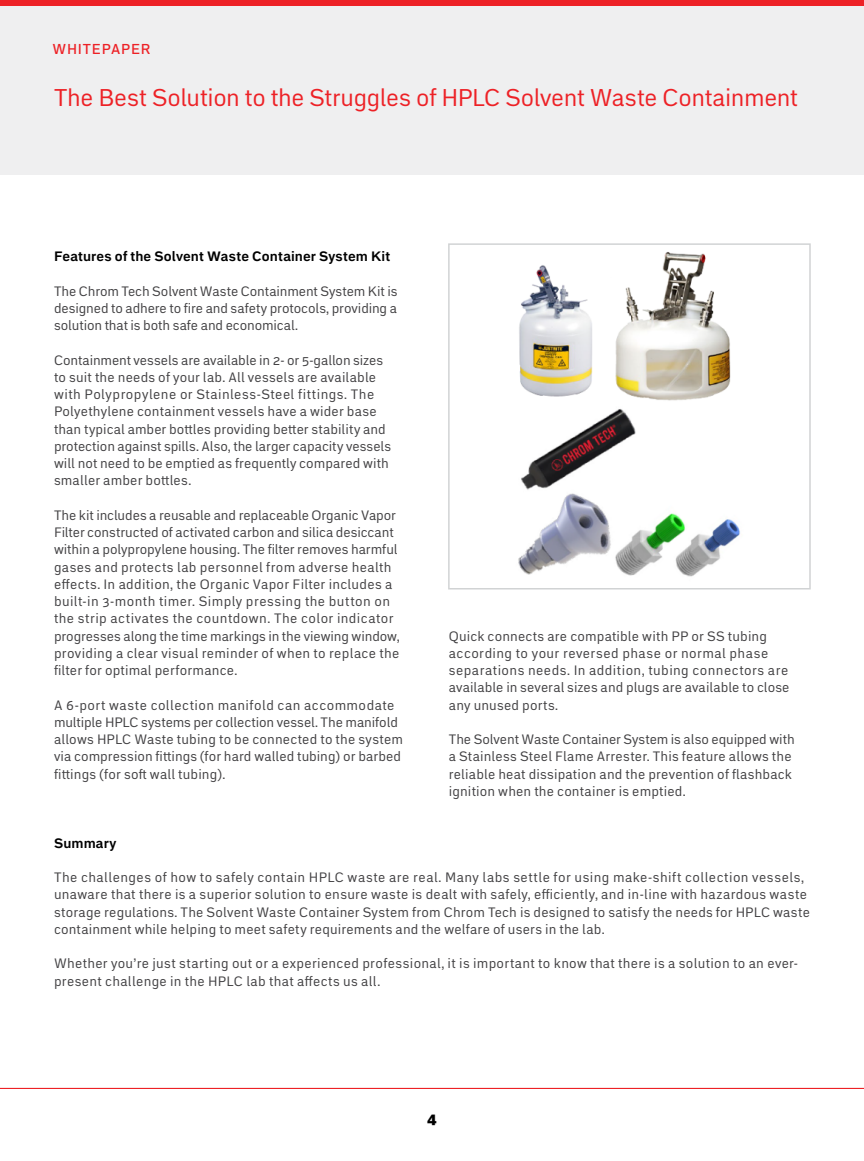
<style>
.page{position:relative;width:864px;height:1161px;background:#fff}
.page>*{position:absolute;margin:0;border:0;box-sizing:border-box;transform-origin:0 0}
.t1{font:24px "Embarcadero MVB Pro";letter-spacing:-.01em;color:#ed2126}
.t2{font:900 15px "Embarcadero MVB Pro";color:#000}
.t3{font:500 14.25px "Embarcadero MVB Pro";letter-spacing:.055em;color:#ed2126}
.BodyCop{font:13.5px/17.2px "Embarcadero MVB Pro";letter-spacing:.015em;color:#414042}
.Subtitles{font:700 13.5px "Embarcadero MVB Pro";letter-spacing:.01em;color:#000}
</style>
<div class="page">
<div style="left:0;top:0;width:864px;height:175px;background:#efeff0"></div>
<hr style="left:0;top:1088px;width:864px;height:1px;background:#ed2126">
<div style="left:0;top:0;width:864px;height:6px;background:#ed2126"></div>
<img style="left:518px;top:252px;width:222px;height:325px">
<div style="left:448px;top:243px;width:363px;height:347px;border:2px solid #d1d3d4"></div>
<p class="t3" style="left:53px;top:39px;width:99px">WHITEPAPER</p>
<h1 class="t1" style="left:54px;top:80px;width:745px">The Best Solution to the Struggles of HPLC Solvent Waste Containment</h1>
<p class="Subtitles" style="left:54px;top:247px;width:338px">Features of the Solvent Waste Container System Kit</p>
<p class="BodyCop" style="left:54px;top:282px;width:345px;text-align:justify">The Chrom Tech Solvent Waste Containment System Kit is designed to adhere to fire and safety protocols, providing a solution that is both safe and economical.</p>
<p class="BodyCop" style="left:54px;top:351px;width:339px">Containment vessels are available in 2- or 5-gallon sizes to suit the needs of your lab. All vessels are available with Polypropylene or Stainless-Steel fittings. The Polyethylene containment vessels have a wider base than typical amber bottles providing better stability and protection against spills. Also, the larger capacity vessels will not need to be emptied as frequently compared with smaller amber bottles.</p>
<p class="BodyCop" style="left:54px;top:506px;width:347px">The kit includes a reusable and replaceable Organic Vapor Filter constructed of activated carbon and silica desiccant within a polypropylene housing. The filter removes harmful gases and protects lab personnel from adverse health effects. In addition, the Organic Vapor Filter includes a built-in 3-month timer. Simply pressing the button on the strip activates the countdown. The color indicator progresses along the time markings in the viewing window, providing a clear visual reminder of when to replace the filter for optimal performance.</p>
<p class="BodyCop" style="left:54px;top:696px;width:351px">A 6-port waste collection manifold can accommodate multiple HPLC systems per collection vessel. The manifold allows HPLC Waste tubing to be connected to the system via compression fittings (for hard walled tubing) or barbed fittings (for soft wall tubing).</p>
<p class="BodyCop" style="left:449px;top:627px;width:342px">Quick connects are compatible with PP or SS tubing according to your reversed phase or normal phase separations needs. In addition, tubing connectors are available in several sizes and plugs are available to close any unused ports.</p>
<p class="BodyCop" style="left:449px;top:730px;width:347px">The Solvent Waste Container System is also equipped with a Stainless Steel Flame Arrester. This feature allows the reliable heat dissipation and the prevention of flashback ignition when the container is emptied.</p>
<p class="Subtitles" style="left:54px;top:833px;width:64px">Summary</p>
<p class="BodyCop" style="left:54px;top:868px;width:757px">The challenges of how to safely contain HPLC waste are real. Many labs settle for using make-shift collection vessels, unaware that there is a superior solution to ensure waste is dealt with safely, efficiently, and in-line with hazardous waste storage regulations. The Solvent Waste Container System from Chrom Tech is designed to satisfy the needs for HPLC waste containment while helping to meet safety requirements and the welfare of users in the lab.</p>
<p class="BodyCop" style="left:54px;top:954px;width:745px">Whether you’re just starting out or a experienced professional, it is important to know that there is a solution to an ever&shy;present challenge in the HPLC lab that affects us all.</p>
<p class="t2" style="left:427px;top:1107px;width:11px">4</p>
</div>
